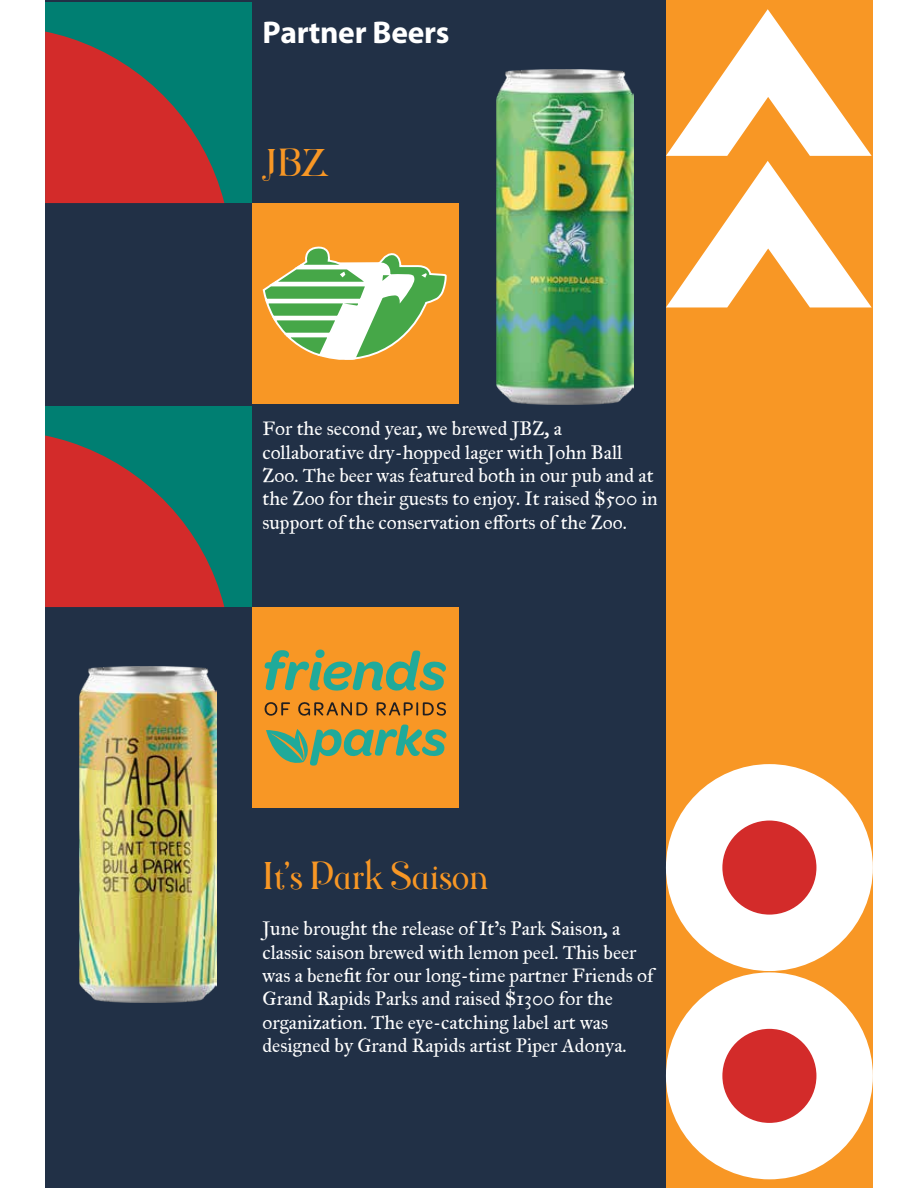
<style>
.page{position:relative;width:918px;height:1188px;background:#fff}
.page>*{position:absolute;margin:0;border:0;box-sizing:border-box;transform-origin:0 0}
.t1{font:36px "Rene Louis";color:#f89725}
.t2{font:700 31.5px "Myriad Pro";letter-spacing:-.005em;color:#fff}
.t3{font:19.5px/23.4px "IM FELL Great Primer Roman";color:#fff}
</style>
<div class="page">
<div style="left:45px;top:0;width:828px;height:1188px;background:#213046"></div>
<div style="left:666px;top:0;width:207px;height:1188px;background:#f89725"></div>
<div style="left:45px;top:3px;width:207px;height:200px;background:#007f72"></div>
<svg style="left:45px;top:32px;width:179px;height:171px"></svg>
<div style="left:252px;top:203px;width:207px;height:201px;background:#f89725"></div>
<div style="left:45px;top:407px;width:207px;height:200px;background:#007f72"></div>
<svg style="left:45px;top:435px;width:179px;height:172px"></svg>
<div style="left:252px;top:607px;width:207px;height:201px;background:#f89725"></div>
<div style="left:666px;top:972px;width:207px;height:207px;background:#fff;border-radius:50%"></div>
<div style="left:722px;top:1029px;width:94px;height:94px;background:#d32b2a;border-radius:50%"></div>
<div style="left:666px;top:764px;width:207px;height:207px;background:#fff;border-radius:50%"></div>
<div style="left:722px;top:821px;width:94px;height:94px;background:#d32b2a;border-radius:50%"></div>
<svg style="left:666px;top:9px;width:206px;height:298px"></svg>
<img style="left:79px;top:667px;width:137px;height:335px">
<img style="left:497px;top:70px;width:137px;height:335px">
<svg style="left:262px;top:246px;width:185px;height:114px"></svg>
<svg style="left:266px;top:725px;width:181px;height:41px"></svg>
<svg style="left:265px;top:650px;width:181px;height:41px"></svg>
<svg style="left:298px;top:702px;width:70px;height:14px"></svg>
<svg style="left:265px;top:702px;width:25px;height:14px"></svg>
<svg style="left:377px;top:702px;width:69px;height:14px"></svg>
<h2 class="t2" style="left:262px;top:15px;width:189px">Partner Beers</h2>
<h1 class="t1" style="left:264px;top:140px;width:64px">JBZ</h1>
<p class="t3" style="left:262px;top:417px;width:397px">For the second year, we brewed JBZ, a collaborative dry-hopped lager with John Ball Zoo. The beer was featured both in our pub and at the Zoo for their guests to enjoy. It raised $500 in support of the conservation efforts of the Zoo.</p>
<h1 class="t1" style="left:262px;top:854px;width:228px">It’s Park Saison</h1>
<p class="t3" style="left:262px;top:917px;width:393px">June brought the release of It's Park Saison, a classic saison brewed with lemon peel. This beer was a benefit for our long-time partner Friends of Grand Rapids Parks and raised $1300 for the organization. The eye-catching label art was designed by Grand Rapids artist Piper Adonya.</p>
</div>
